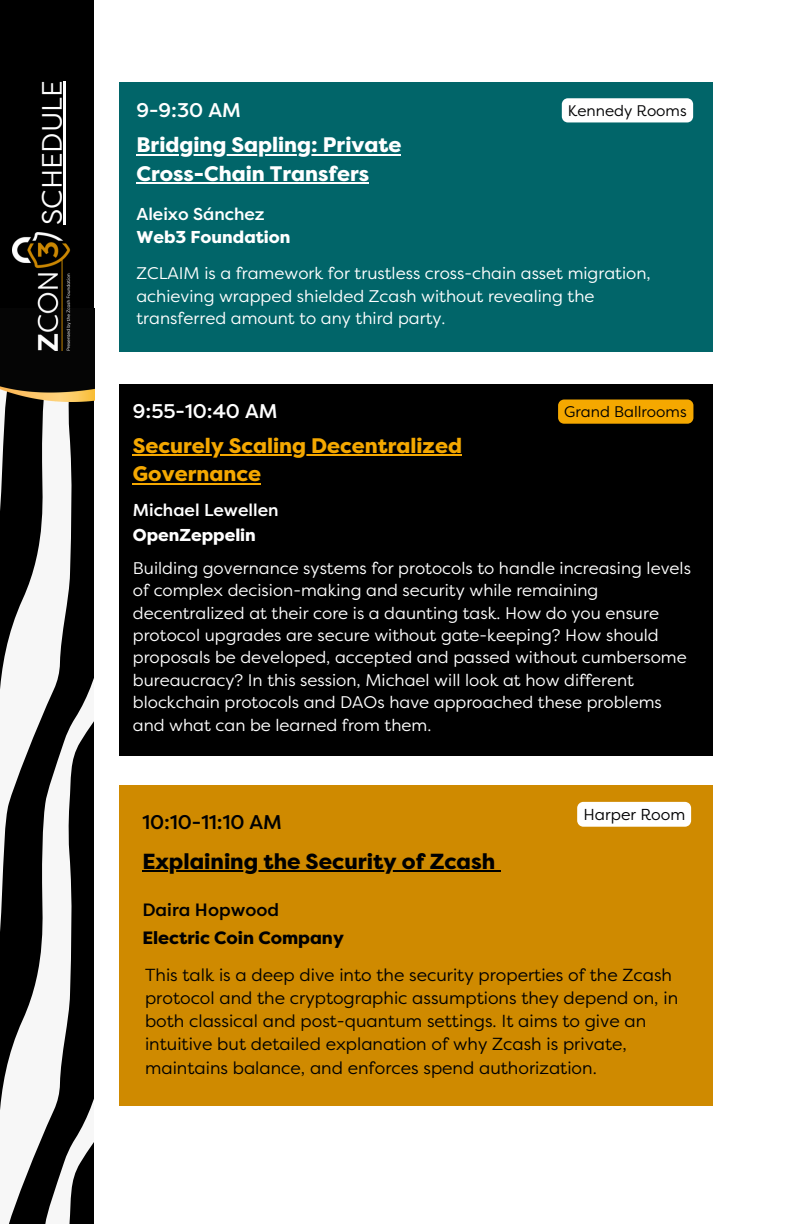
<style>
.page{position:relative;width:792px;height:1224px;background:#fff}
.page>*{position:absolute;margin:0;border:0;box-sizing:border-box;transform-origin:0 0}
.t1{font:28px "Filson Pro";color:#fff}
.t2{font:800 21.8px "Filson Pro";color:#000}
.t3{font:800 21px/28.4px "Filson Pro";color:#fff}
.t4{font:800 21px/28.6px "Filson Pro";color:#f5a800}
.t5{font:500 19.8px "Filson Pro";color:#fff}
.t6{font:500 19.8px "Filson Pro";color:#000002}
.t7{font:800 17.8px "Filson Pro";color:#000002}
.t8{font:500 17.8px "Filson Pro";color:#000002}
.t9{font:17.4px/23.2px "Filson Pro";color:#000002}
.t10{font:500 17.2px "Filson Pro";color:#fff}
.t11{font:800 17.2px "Filson Pro";color:#fff}
.t12{font:500 17px "Filson Pro";color:#fff}
.t13{font:16.8px/22.4px "Filson Pro";color:#fff}
.t14{font:15.8px "Filson Pro";color:#000002}
.t15{font:15.4px "Filson Pro";color:#000002}
</style>
<div class="page">
<div style="left:119px;top:82px;width:594px;height:270px;background:#016569"></div>
<hr style="left:136px;top:154px;width:265px;height:1px;background:#fff">
<hr style="left:136px;top:182px;width:233px;height:2px;background:#fff">
<div style="left:562px;top:98px;width:131px;height:24px;background:#fff"></div>
<div style="left:119px;top:384px;width:594px;height:372px;background:#000"></div>
<hr style="left:133px;top:454px;width:329px;height:2px;background:#f5a800">
<hr style="left:133px;top:483px;width:128px;height:1px;background:#f5a800">
<div style="left:558px;top:400px;width:135px;height:24px;background:#f5a800;border-radius:6px"></div>
<div style="left:0;top:0;width:94px;height:1224px;background:#000"></div>
<svg style="left:0;top:401px;width:91px;height:823px;fill:#f6f5f5"></svg>
<svg style="left:69px;top:613px;width:25px;height:611px"></svg>
<img style="left:0;top:309px;width:95px;height:92px">
<img style="left:12px;top:233px;width:58px;height:117px">
<hr style="left:64px;top:81px;width:2px;height:144px;background:#fff">
<div style="left:119px;top:785px;width:594px;height:321px;background:#cf8a00"></div>
<hr style="left:142px;top:870px;width:353px;height:2px;background:#000">
<div style="left:577px;top:802px;width:114px;height:25px;background:#fff"></div>
<h1 class="t1" style="left:36px;top:225px;width:145px;rotate:-90deg">SCHEDULE</h1>
<p class="t5" style="left:136px;top:99px;width:106px">9-9:30 AM</p>
<p class="t3" style="left:136px;top:131px;width:266px">Bridging Sapling: Private<br>Cross-Chain Transfers</p>
<p class="t10" style="left:136px;top:204px;width:130px">Aleixo Sánchez</p>
<p class="t11" style="left:136px;top:227px;width:156px">Web3 Foundation</p>
<p class="t15" style="left:568px;top:102px;width:120px">Kennedy Rooms</p>
<p class="t13" style="left:136px;top:263px;width:516px">ZCLAIM is a framework for trustless cross-chain asset migration, achieving wrapped shielded Zcash without revealing the transferred amount to any third party.</p>
<p class="t12" style="left:140px;top:390px;width:119px">9:00-9:45 AM</p>
<p class="t5" style="left:133px;top:400px;width:146px">9:55-10:40 AM</p>
<p class="t4" style="left:133px;top:431px;width:331px">Securely Scaling Decentralized<br>Governance</p>
<p class="t10" style="left:133px;top:500px;width:147px">Michael Lewellen</p>
<p class="t11" style="left:133px;top:525px;width:125px">OpenZeppelin</p>
<p class="t15" style="left:564px;top:403px;width:124px">Grand Ballrooms</p>
<p class="t13" style="left:133px;top:557px;width:560px">Building governance systems for protocols to handle increasing levels of complex decision-making and security while remaining decentralized at their core is a daunting task. How do you ensure protocol upgrades are secure without gate-keeping? How should proposals be developed, accepted and passed without cumbersome bureaucracy? In this session, Michael will look at how different blockchain protocols and DAOs have approached these problems and what can be learned from them.</p>
<p class="t6" style="left:142px;top:811px;width:141px">10:10-11:10 AM</p>
<p class="t2" style="left:142px;top:849px;width:354px">Explaining the Security of Zcash</p>
<p class="t8" style="left:142px;top:899px;width:138px">Daira Hopwood</p>
<p class="t7" style="left:142px;top:927px;width:203px">Electric Coin Company</p>
<p class="t14" style="left:584px;top:805px;width:103px">Harper Room</p>
<p class="t9" style="left:145px;top:963px;width:535px">This talk is a deep dive into the security properties of the Zcash protocol and the cryptographic assumptions they depend on, in both classical and post-quantum settings. It aims to give an intuitive but detailed explanation of why Zcash is private, maintains balance, and enforces spend authorization.</p>
</div>
